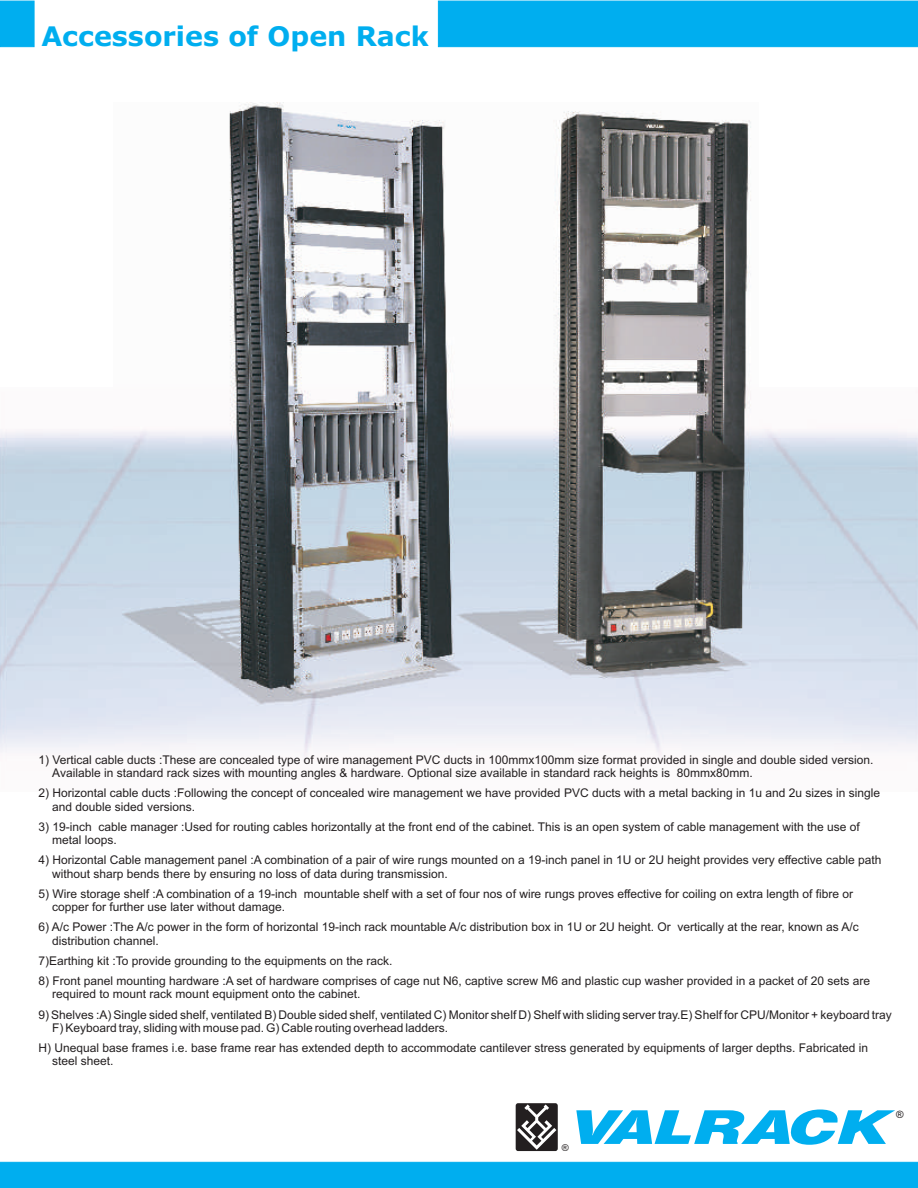
<style>
.page{position:relative;width:918px;height:1188px;background:#fff}
.page>*{position:absolute;margin:0;border:0;box-sizing:border-box;transform-origin:0 0}
.t1{font:italic 43.05px "Swiss 721 BT Black No 2";color:#00aeef;scale:1.44 1}
.t2{font:700 27px "Verdana";color:#00aeef}
.t3{font:12px/13.4px "Arial";color:#231f20}
.t4{font:10.2px "Arial";color:#231f20}
.t5{font:9.45px "Arial";color:#231f20}
</style>
<div class="page">
<div style="left:438px;top:1px;width:480px;height:46px;background:#00aeef"></div>
<div style="left:0;top:1px;width:34px;height:46px;background:#00aeef"></div>
<img style="left:113px;top:103px;width:646px;height:610px">
<div style="left:0;top:1162px;width:918px;height:26px;background:#00aeef"></div>
<svg style="left:516px;top:1103px;width:42px;height:48px"></svg>
<h2 class="t2" style="left:41px;top:26px;width:389px">Accessories of Open Rack</h2>
<p class="t3" style="left:52px;top:754px;width:823px;text-indent:-14px">1) Vertical cable ducts :These are concealed type of wire management PVC ducts in 100mmx100mm size format provided in single and double sided version.<br>Available in standard rack sizes with mounting angles &amp; hardware. Optional size available in standard rack heights is 80mmx80mm.</p>
<p class="t3" style="left:52px;top:788px;width:829px;text-indent:-14px">2) Horizontal cable ducts :Following the concept of concealed wire management we have provided PVC ducts with a metal backing in 1u and 2u sizes in single and double sided versions.</p>
<p class="t3" style="left:52px;top:821px;width:809px;text-indent:-14px">3) 19-inch cable manager :Used for routing cables horizontally at the front end of the cabinet. This is an open system of cable management with the use of metal loops.</p>
<p class="t3" style="left:52px;top:855px;width:831px;text-indent:-14px">4) Horizontal Cable management panel :A combination of a pair of wire rungs mounted on a 19-inch panel in 1U or 2U height provides very effective cable path without sharp bends there by ensuring no loss of data during transmission.</p>
<p class="t3" style="left:52px;top:888px;width:803px;text-indent:-14px">5) Wire storage shelf :A combination of a 19-inch mountable shelf with a set of four nos of wire rungs proves effective for coiling on extra length of fibre or copper for further use later without damage.</p>
<p class="t3" style="left:52px;top:922px;width:808px;text-indent:-14px">6) A/c Power :The A/c power in the form of horizontal 19-inch rack mountable A/c distribution box in 1U or 2U height. Or vertically at the rear, known as A/c distribution channel.</p>
<p class="t3" style="left:38px;top:955px;width:356px">7)Earthing kit :To provide grounding to the equipments on the rack.</p>
<p class="t3" style="left:52px;top:975px;width:819px;text-indent:-14px">8) Front panel mounting hardware :A set of hardware comprises of cage nut N6, captive screw M6 and plastic cup washer provided in a packet of 20 sets are required to mount rack mount equipment onto the cabinet.</p>
<p class="t3" style="left:52px;top:1009px;width:841px;text-indent:-14px">9) Shelves :A) Single sided shelf, ventilated B) Double sided shelf, ventilated C) Monitor shelf D) Shelf with sliding server tray.E) Shelf for CPU/Monitor + keyboard tray<br>F) Keyboard tray, sliding with mouse pad. G) Cable routing overhead ladders.</p>
<p class="t3" style="left:52px;top:1042px;width:817px;text-indent:-14px">H) Unequal base frames i.e. base frame rear has extended depth to accommodate cantilever stress generated by equipments of larger depths. Fabricated in steel sheet.</p>
<h1 class="t1" style="left:568px;top:1111px;width:222px">VALRACK</h1>
<p class="t4" style="left:896px;top:1111px;width:9px">®</p>
<p class="t5" style="left:562px;top:1144px;width:8px">®</p>
</div>
